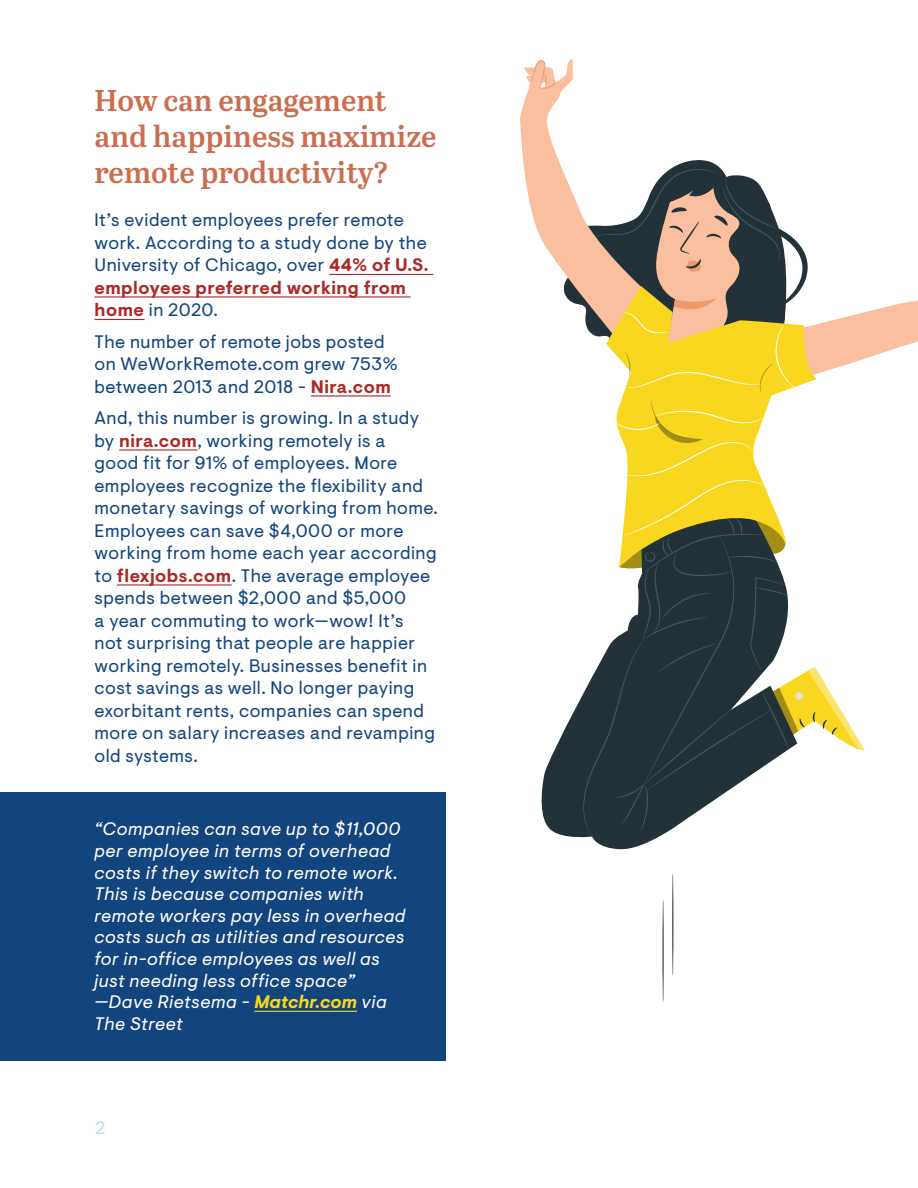
<style>
.page{position:relative;width:918px;height:1188px;background:#fff}
.page>*{position:absolute;margin:0;border:0;box-sizing:border-box;transform-origin:0 0}
.t1{font:600 30px/36px "Abril Text";color:#cc6d4f}
.t2{font:18px/22.5px "Visuelt Pro";letter-spacing:.03em;color:#12457e}
.t3{font:italic 18px/21.6px "Visuelt Pro";letter-spacing:.03em;color:#fff}
.t4{font:18px "Visuelt Pro";color:#c2d6ee}
.s1{font-weight:700;color:#aa2a28}
.s2{font-weight:700;color:#fad71f}
</style>
<div class="page">
<hr style="left:329px;top:274px;width:104px;height:1px;background:#aa2a28">
<hr style="left:94px;top:296px;width:317px;height:2px;background:#aa2a28">
<hr style="left:94px;top:319px;width:51px;height:1px;background:#aa2a28">
<hr style="left:311px;top:395px;width:80px;height:2px;background:#aa2a28">
<hr style="left:119px;top:449px;width:78px;height:2px;background:#aa2a28">
<hr style="left:117px;top:584px;width:115px;height:2px;background:#aa2a28">
<div style="left:0;top:792px;width:446px;height:268px;background:#12457e"></div>
<hr style="left:254px;top:1011px;width:103px;height:1px;background:#fad71f">
<svg style="left:541px;top:694px;width:116px;height:156px;fill:#233238"></svg>
<svg style="left:621px;top:392px;width:160px;height:8px"></svg>
<svg style="left:583px;top:400px;width:282px;height:438px"></svg>
<svg style="left:520px;top:59px;width:398px;height:333px"></svg>
<hr style="left:663px;top:899px;width:1px;height:103px;background:#233238;border-radius:50%">
<hr style="left:672px;top:873px;width:1px;height:103px;background:#233238;border-radius:50%">
<h1 class="t1" style="left:94px;top:81px;width:344px">How can engagement and happiness maximize remote productivity?</h1>
<p class="t2" style="left:94px;top:210px;width:335px">It’s evident employees prefer remote work. According to a study done by the<br>University of Chicago, over <span class="s1">44% of U.S. employees preferred working from home</span> in 2020.</p>
<p class="t2" style="left:94px;top:331px;width:305px">The number of remote jobs posted on WeWorkRemote.com grew 753% between 2013 and 2018 - <span class="s1">Nira.com</span></p>
<p class="t2" style="left:94px;top:408px;width:345px">And, this number is growing. In a study by <span class="s1">nira.com</span>, working remotely is a<br>good fit for 91% of employees. More employees recognize the flexibility and monetary savings of working from home.<br>Employees can save $4,000 or more working from home each year according to <span class="s1">flexjobs.com</span>. The average employee spends between $2,000 and $5,000<br>a year commuting to work—wow! It’s<br>not surprising that people are happier working remotely. Businesses benefit in cost savings as well. No longer paying exorbitant rents, companies can spend more on salary increases and revamping old systems.</p>
<p class="t3" style="left:94px;top:819px;width:313px">“Companies can save up to $11,000 per employee in terms of overhead costs if they switch to remote work.<br>This is because companies with remote workers pay less in overhead costs such as utilities and resources for in-office employees as well as just needing less office space” —Dave Rietsema - <span class="s2">Matchr.com</span> via<br>The Street</p>
<p class="t4" style="left:95px;top:1118px;width:12px">2</p>
</div>
